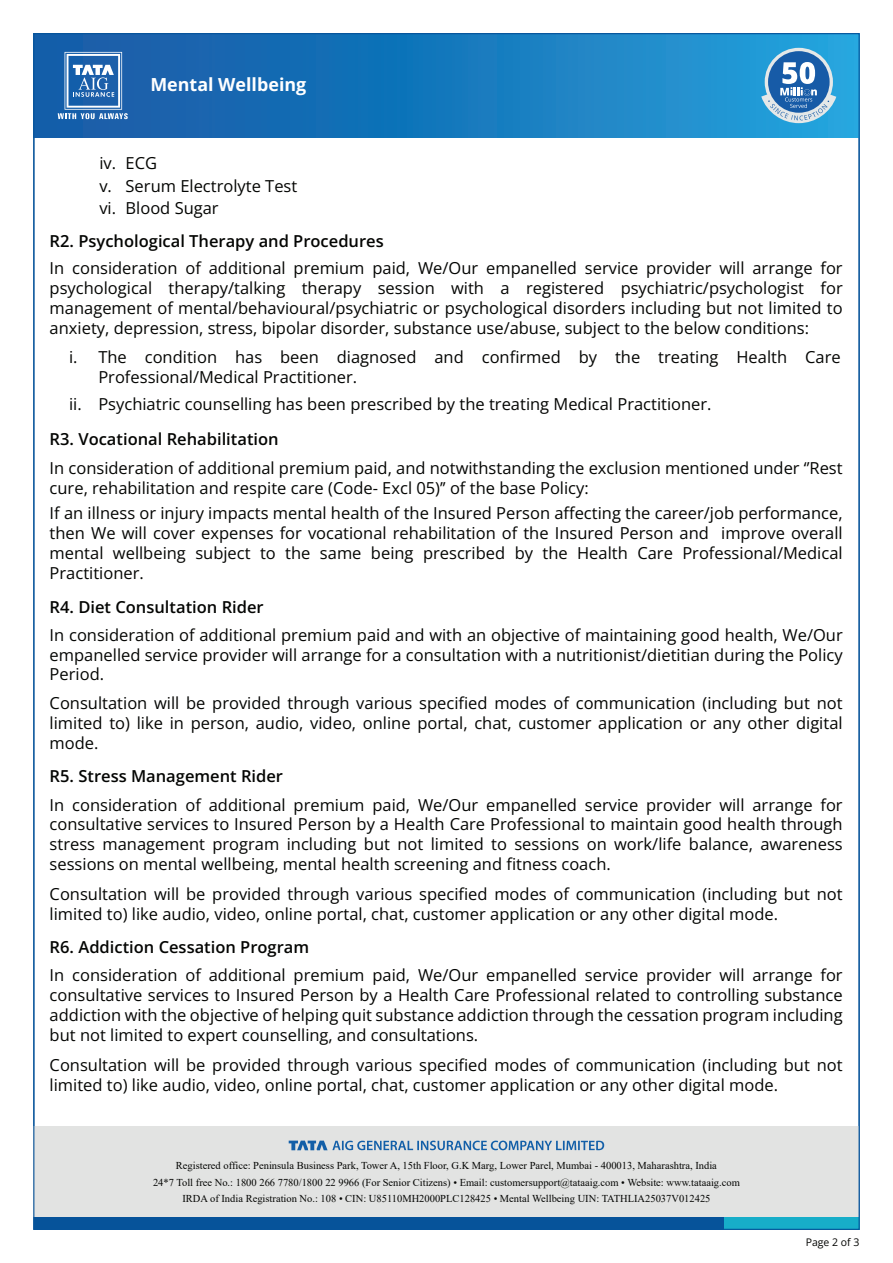
<style>
.page{position:relative;width:893px;height:1263px;background:#fff}
.page>*{position:absolute;margin:0;border:0;box-sizing:border-box;transform-origin:0 0}
.t1{font:700 18px "Open Sans";color:#fff}
.t2{font:16.5px/19.8px "Open Sans";color:#040503;text-align:justify}
.t3{font:600 16.5px "Open Sans";color:#040503}
.t4{font:10.5px/16.5px "Times New Roman";color:#040503;text-align:center}
.t5{font:10.5px "Open Sans";color:#040503}
</style>
<div class="page">
<div style="left:34px;top:1127px;width:825px;height:90px;background:#e2e3e2"></div>
<svg style="left:289px;top:1140px;width:315px;height:10px"></svg>
<svg style="left:35px;top:35px;width:823px;height:102px;background:#197abe"></svg>
<svg style="left:58px;top:52px;width:70px;height:67px;background:#5488bf"></svg>
<div style="left:34px;top:1217px;width:697px;height:12px;background:#06539a"></div>
<div style="left:724px;top:1217px;width:135px;height:12px;background:#17aec9"></div>
<svg style="left:765px;top:48px;width:68px;height:68px"></svg>
<div style="left:768px;top:51px;width:62px;height:62px;background:#175ba7;border-radius:50%"></div>
<svg style="left:761px;top:62px;width:75px;height:61px"></svg>
<p class="t1" style="left:150px;top:72px;width:157px">Mental Wellbeing</p>
<p class="t1" style="left:150px;top:72px;width:162px">TATA AIG CanCare</p>
<p class="t2" style="left:99px;top:152px;width:18px;line-height:22.5px;text-align:left">iv. v. vi.</p>
<p class="t2" style="left:126px;top:152px;width:173px;line-height:22.5px;text-align:left">ECG<br>Serum Electrolyte Test<br>Blood Sugar</p>
<p class="t3" style="left:50px;top:229px;width:336px">R2. Psychological Therapy and Procedures</p>
<p class="t2" style="left:50px;top:258px;width:795px">In consideration of additional premium paid, We/Our empanelled service provider will arrange for psychological therapy/talking therapy session with a registered psychiatric/psychologist for management of mental/behavioural/psychiatric or psychological disorders including but not limited to anxiety, depression, stress, bipolar disorder, substance use/abuse, subject to the below conditions:</p>
<p class="t2" style="left:98px;top:347px;width:744px">The condition has been diagnosed and confirmed by the treating Health Care<br>Professional/Medical Practitioner.</p>
<p class="t2" style="left:69px;top:347px;width:10px">i.</p>
<p class="t2" style="left:69px;top:393px;width:644px">ii. Psychiatric counselling has been prescribed by the treating Medical Practitioner.</p>
<p class="t3" style="left:50px;top:428px;width:231px">R3. Vocational Rehabilitation</p>
<p class="t2" style="left:50px;top:457px;width:794px">In consideration of additional premium paid, and notwithstanding the exclusion mentioned under ‘’Rest cure, rehabilitation and respite care (Code- Excl 05)’’ of the base Policy:</p>
<p class="t2" style="left:50px;top:503px;width:795px">If an illness or injury impacts mental health of the Insured Person affecting the career/job performance, then We will cover expenses for vocational rehabilitation of the Insured Person and improve overall mental wellbeing subject to the same being prescribed by the Health Care Professional/Medical Practitioner.</p>
<p class="t3" style="left:50px;top:595px;width:216px">R4. Diet Consultation Rider</p>
<p class="t2" style="left:50px;top:624px;width:795px">In consideration of additional premium paid and with an objective of maintaining good health, We/Our empanelled service provider will arrange for a consultation with a nutritionist/dietitian during the Policy Period.</p>
<p class="t2" style="left:50px;top:693px;width:794px">Consultation will be provided through various specified modes of communication (including but not limited to) like in person, audio, video, online portal, chat, customer application or any other digital mode.</p>
<p class="t3" style="left:50px;top:765px;width:235px">R5. Stress Management Rider</p>
<p class="t2" style="left:50px;top:794px;width:795px">In consideration of additional premium paid, We/Our empanelled service provider will arrange for consultative services to Insured Person by a Health Care Professional to maintain good health through stress management program including but not limited to sessions on work/life balance, awareness sessions on mental wellbeing, mental health screening and fitness coach.</p>
<p class="t2" style="left:50px;top:884px;width:794px">Consultation will be provided through various specified modes of communication (including but not limited to) like audio, video, online portal, chat, customer application or any other digital mode.</p>
<p class="t3" style="left:50px;top:936px;width:261px">R6. Addiction Cessation Program</p>
<p class="t2" style="left:50px;top:965px;width:795px">In consideration of additional premium paid, We/Our empanelled service provider will arrange for consultative services to Insured Person by a Health Care Professional related to controlling substance addiction with the objective of helping quit substance addiction through the cessation program including but not limited to expert counselling, and consultations.</p>
<p class="t2" style="left:50px;top:1054px;width:794px">Consultation will be provided through various specified modes of communication (including but not limited to) like audio, video, online portal, chat, customer application or any other digital mode.</p>
<p class="t4" style="left:153px;top:1157px;width:588px">Registered office: Peninsula Business Park, Tower A, 15th Floor, G.K Marg, Lower Parel, Mumbai - 400013, Maharashtra, India<br>24*7 Toll free No.: 1800 266 7780/1800 22 9966 (For Senior Citizens) • Email: customersupport@tataaig.com • Website: www.tataaig.com<br>IRDA of India Registration No.: 108 • CIN: U851 0MH20 PLC128425 • TATA AIG CanCare UIN: TATHLIA25038V012425</p>
<p class="t4" style="left:182px;top:1190px;width:530px">IRDA of India Registration No.: 108 • CIN: U85110MH2000PLC128425 • Mental Wellbeing UIN: TATHLIA25037V012425</p>
<p class="t5" style="left:806px;top:1234px;width:55px">Page 2 of 3</p>
</div>
